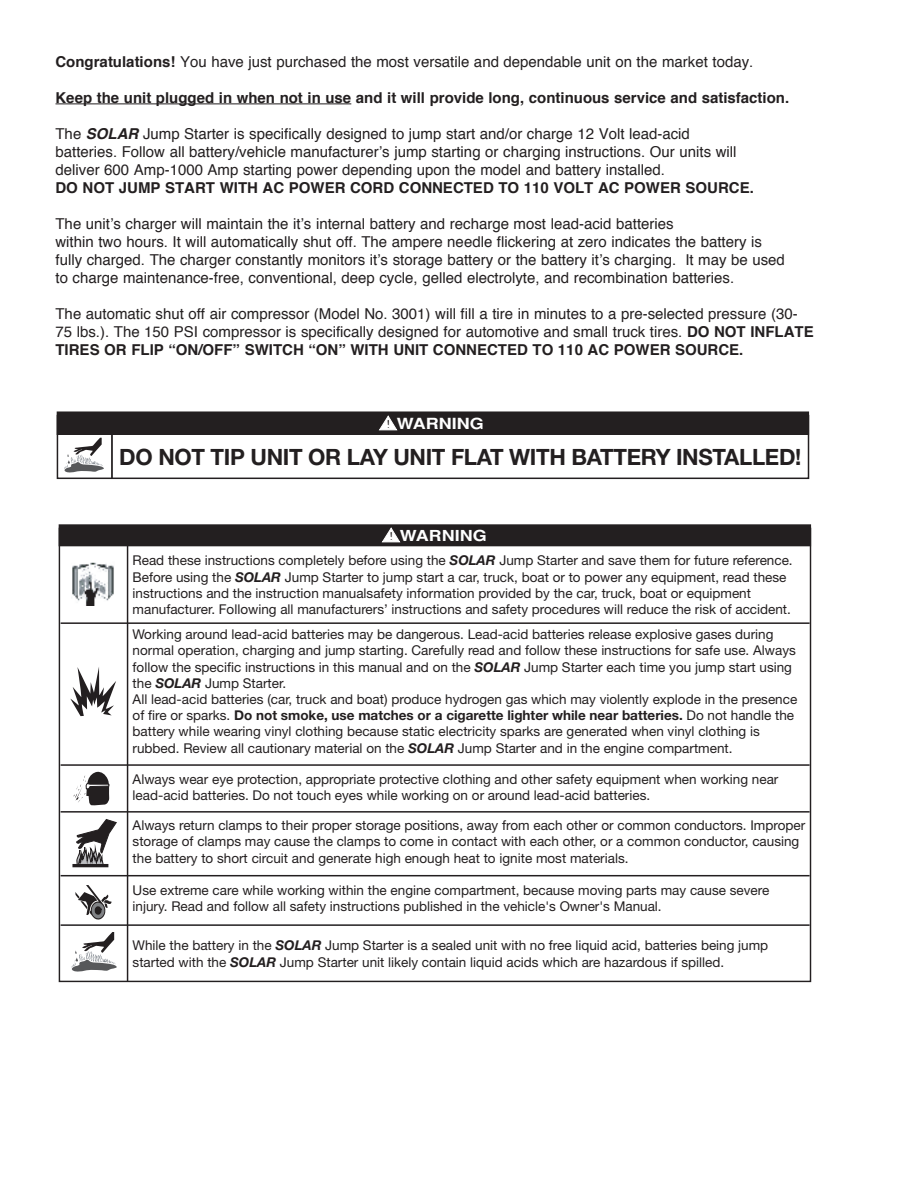
<style>
.page{position:relative;width:918px;height:1188px;background:#fff}
.page>*{position:absolute;margin:0;border:0;box-sizing:border-box;transform-origin:0 0}
.t1{font:700 22.5px "Helvetica Neue";letter-spacing:-.015em;color:#231f20}
.t2{font:700 15.3px "Helvetica";color:#fff;scale:1.17 1}
.t3{font:15px/18px "Helvetica";color:#231f20}
.t4{font:700 15px "Helvetica";color:#231f20}
.t5{font:13.5px/16.2px "Helvetica Neue";color:#231f20}
.s1{font-weight:700}
.s2{font-weight:700;font-style:italic}
</style>
<div class="page">
<hr style="left:56px;top:104px;width:295px;height:1px;background:#231f20">
<div style="left:57px;top:415px;width:752px;height:64px;border:2px solid #231f20"></div>
<hr style="left:111px;top:428px;width:2px;height:50px;background:#231f20">
<div style="left:57px;top:412px;width:751px;height:22px;background:#231f20"></div>
<div style="left:57px;top:411px;width:752px;height:24px;border:2px solid #231f20"></div>
<svg style="left:380px;top:416px;width:17px;height:14px"></svg>
<svg style="left:64px;top:438px;width:40px;height:35px"></svg>
<hr style="left:127px;top:539px;width:1px;height:442px;background:#231f20">
<div style="left:59px;top:525px;width:751px;height:21px;background:#231f20"></div>
<div style="left:59px;top:524px;width:752px;height:22px;border:2px solid #231f20"></div>
<svg style="left:382px;top:528px;width:18px;height:14px"></svg>
<svg style="left:70px;top:667px;width:46px;height:49px"></svg>
<img style="left:72px;top:562px;width:42px;height:43px">
<hr style="left:61px;top:764px;width:749px;height:2px;background:#231f20">
<hr style="left:61px;top:811px;width:749px;height:2px;background:#231f20">
<hr style="left:61px;top:875px;width:749px;height:1px;background:#231f20">
<hr style="left:61px;top:924px;width:749px;height:2px;background:#231f20">
<hr style="left:61px;top:622px;width:749px;height:2px;background:#231f20">
<svg style="left:70px;top:771px;width:49px;height:201px"></svg>
<p class="t3" style="left:56px;top:54px;width:699px"><span class="s1">Congratulations!</span> You have just purchased the most versatile and dependable unit on the market today.</p>
<p class="t4" style="left:56px;top:92px;width:735px">Keep the unit plugged in when not in use and it will provide long, continuous service and satisfaction.</p>
<p class="t3" style="left:55px;top:126px;width:683px">The <span class="s2">SOLAR</span> Jump Starter is specifically designed to jump start and/or charge 12 Volt lead-acid batteries. Follow all battery/vehicle manufacturer’s jump starting or charging instructions. Our units will deliver 600 Amp-1000 Amp starting power depending upon the model and battery installed.</p>
<p class="t4" style="left:55px;top:182px;width:700px">DO NOT JUMP START WITH AC POWER CORD CONNECTED TO 110 VOLT AC POWER SOURCE.</p>
<p class="t3" style="left:55px;top:215px;width:731px">The unit’s charger will maintain the it’s internal battery and recharge most lead-acid batteries<br>within two hours. It will automatically shut off. The ampere needle flickering at zero indicates the battery is fully charged. The charger constantly monitors it’s storage battery or the battery it’s charging. It may be used to charge maintenance-free, conventional, deep cycle, gelled electrolyte, and recombination batteries.</p>
<p class="t3" style="left:55px;top:306px;width:760px">The automatic shut off air compressor (Model No. 3001) will fill a tire in minutes to a pre-selected pressure (30-<br>75 lbs.). The 150 PSI compressor is specifically designed for automotive and small truck tires. <span class="s1">DO NOT INFLATE<br>TIRES OR FLIP “ON/OFF” SWITCH “ON” WITH UNIT CONNECTED TO 110 AC POWER SOURCE.</span></p>
<p class="t2" style="left:397px;top:415px;width:76px">WARNING</p>
<h1 class="t1" style="left:119px;top:448px;width:684px">DO NOT TIP UNIT OR LAY UNIT FLAT WITH BATTERY INSTALLED!</h1>
<p class="t2" style="left:400px;top:527px;width:76px">WARNING</p>
<p class="t5" style="left:133px;top:554px;width:662px">Read these instructions completely before using the <span class="s2">SOLAR</span> Jump Starter and save them for future reference.<br>Before using the <span class="s2">SOLAR</span> Jump Starter to jump start a car, truck, boat or to power any equipment, read these instructions and the instruction manualsafety information provided by the car, truck, boat or equipment manufacturer. Following all manufacturers’ instructions and safety procedures will reduce the risk of accident.</p>
<p class="t5" style="left:133px;top:627px;width:666px">Working around lead-acid batteries may be dangerous. Lead-acid batteries release explosive gases during normal operation, charging and jump starting. Carefully read and follow these instructions for safe use. Always follow the specific instructions in this manual and on the <span class="s2">SOLAR</span> Jump Starter each time you jump start using the <span class="s2">SOLAR</span> Jump Starter.<br>All lead-acid batteries (car, truck and boat) produce hydrogen gas which may violently explode in the presence of fire or sparks. <span class="s1">Do not smoke, use matches or a cigarette lighter while near batteries.</span> Do not handle the battery while wearing vinyl clothing because static electricity sparks are generated when vinyl clothing is rubbed. Review all cautionary material on the <span class="s2">SOLAR</span> Jump Starter and in the engine compartment.</p>
<p class="t5" style="left:133px;top:772px;width:647px">Always wear eye protection, appropriate protective clothing and other safety equipment when working near lead-acid batteries. Do not touch eyes while working on or around lead-acid batteries.</p>
<p class="t5" style="left:133px;top:819px;width:674px">Always return clamps to their proper storage positions, away from each other or common conductors. Improper storage of clamps may cause the clamps to come in contact with each other, or a common conductor, causing the battery to short circuit and generate high enough heat to ignite most materials.</p>
<p class="t5" style="left:133px;top:883px;width:638px">Use extreme care while working within the engine compartment, because moving parts may cause severe injury. Read and follow all safety instructions published in the vehicle's Owner's Manual.</p>
<p class="t5" style="left:133px;top:938px;width:637px">While the battery in the <span class="s2">SOLAR</span> Jump Starter is a sealed unit with no free liquid acid, batteries being jump started with the <span class="s2">SOLAR</span> Jump Starter unit likely contain liquid acids which are hazardous if spilled.</p>
</div>
